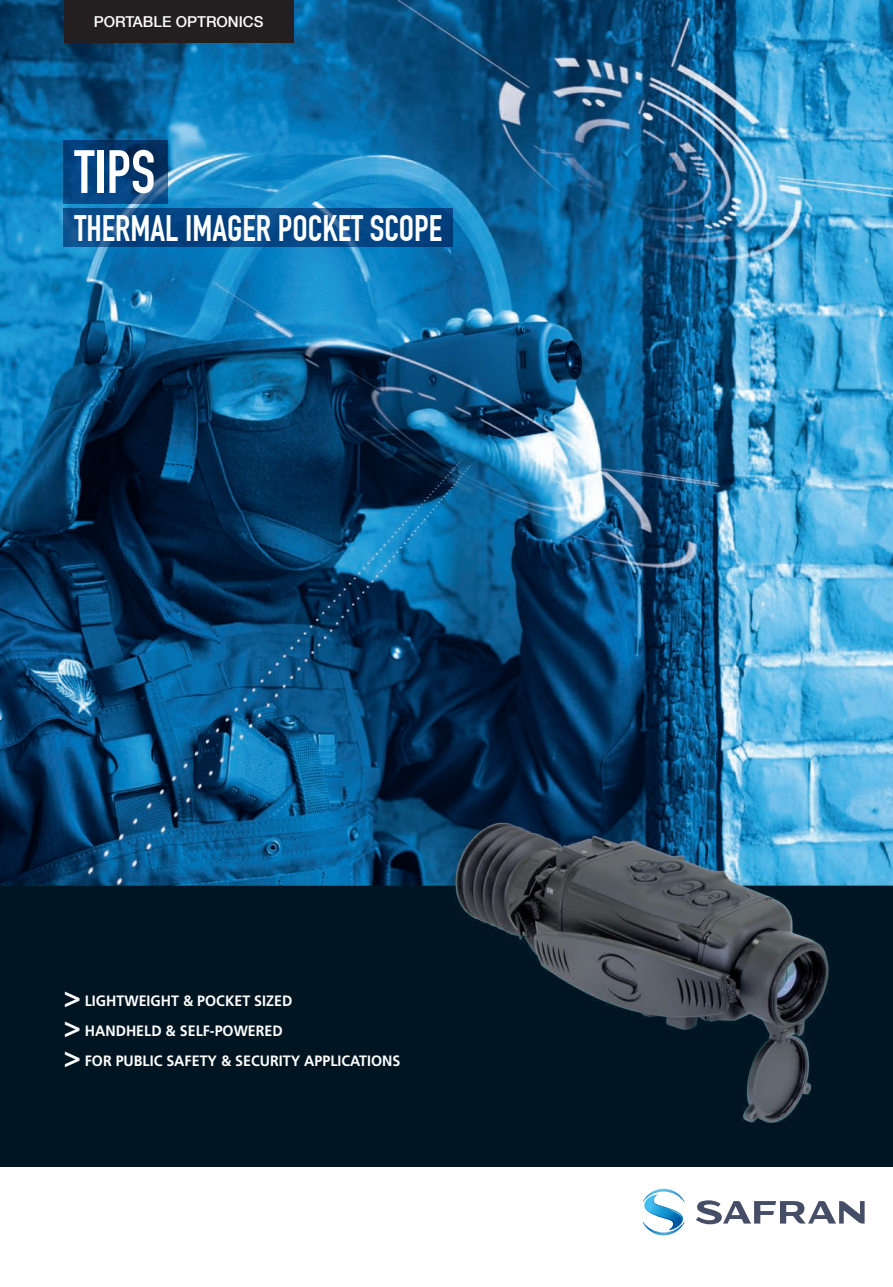
<style>
.page{position:relative;width:893px;height:1287px;background:#fff}
.page>*{position:absolute;margin:0;border:0;box-sizing:border-box;transform-origin:0 0}
.t1{font:60px "DIN Engschrift LT";color:#fff}
.Sous-Titre_R{font:36px "DIN Engschrift LT";color:#fff}
.Puce_R{font:700 15px "Frutiger LT Std";color:#fff;scale:.95 1}
.t2{font:500 15px "Helvetica Neue LT Com";color:#fff}
.s1{font-size:30px}
</style>
<div class="page">
<img style="left:0;top:0;width:893px;height:1166px">
<svg style="left:64px;top:140px;width:104px;height:64px;background:#073f76"></svg>
<svg style="left:64px;top:208px;width:389px;height:39px;background:#064684"></svg>
<div style="left:64px;top:0;width:229px;height:43px;background:#231f20"></div>
<svg style="left:696px;top:1200px;width:169px;height:24px"></svg>
<svg style="left:643px;top:1188px;width:42px;height:47px"></svg>
<p class="t2" style="left:94px;top:12px;width:171px">PORTABLE OPTRONICS</p>
<p class="t1" style="left:74px;top:137px;width:82px">TIPS</p>
<p class="Sous-Titre_R" style="left:74px;top:207px;width:369px">THERMAL IMAGER POCKET SCOPE</p>
<p class="Puce_R" style="left:64px;top:991px;width:242px"><span class="s1">&gt;</span> LIGHTWEIGHT &amp; POCKET SIZED</p>
<p class="Puce_R" style="left:64px;top:1021px;width:232px"><span class="s1">&gt;</span> HANDHELD &amp; SELF-POWERED</p>
<p class="Puce_R" style="left:64px;top:1051px;width:356px"><span class="s1">&gt;</span> FOR PUBLIC SAFETY &amp; SECURITY APPLICATIONS</p>
</div>
